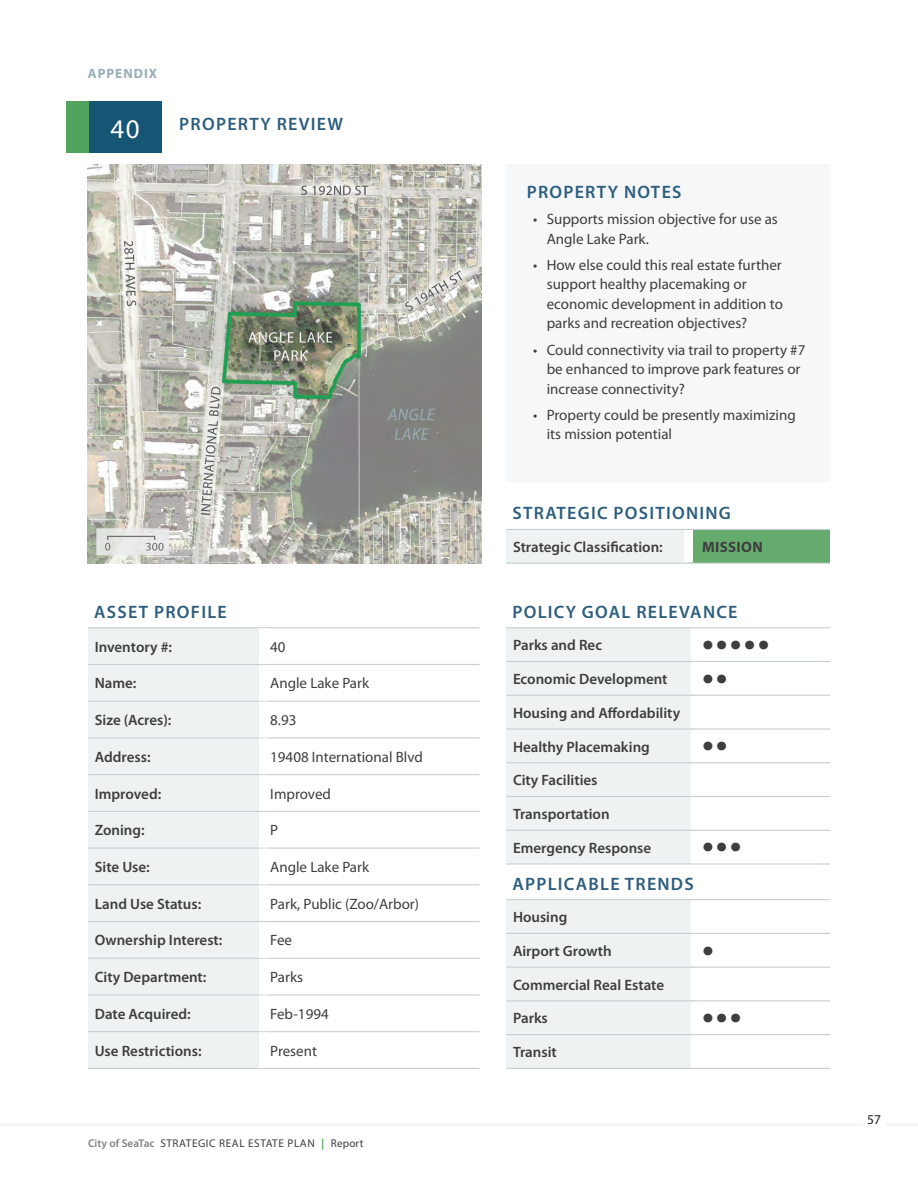
<style>
.page{position:relative;width:918px;height:1188px;background:#fff}
.page>*{position:absolute;margin:0;border:0;box-sizing:border-box;transform-origin:0 0}
.Body_Text{font:42px "Myriad Pro";color:#3e3e3f}
.Header_1{font:27px "Myriad Pro";color:#fff}
.Header_1-2{font:600 18px "Myriad Pro";letter-spacing:.07em;color:#2d5e7d}
.Body_Text-2{font:15px/19.5px "Myriad Pro";color:#3e3e3f}
.Body_Text-3{font:600 15px "Myriad Pro";color:#3e3e3f}
.Body_Text-4{font:700 15px "Myriad Pro";color:#3e3e3f}
.t1{font:700 13.5px "Myriad Pro";color:#98aeb4}
.t2{font:13.5px "Myriad Pro";color:#231f20}
.t3{font:11.25px "Myriad Pro";letter-spacing:.05em;color:#3e3e3f}
.s1{font-weight:600;color:#808285}
.s2{font-weight:700;color:#5aa75b}
</style>
<div class="page">
<hr style="left:0;top:1123px;width:918px;height:3px;background:#f5f7f8">
<div style="left:863px;top:1111px;width:22px;height:19px;background:#fff"></div>
<img style="left:88px;top:164px;width:394px;height:400px">
<div style="left:88px;top:102px;width:74px;height:51px;background:#165574"></div>
<div style="left:66px;top:102px;width:22px;height:51px;background:#51a35e"></div>
<div style="left:506px;top:164px;width:324px;height:318px;background:#f5f7f8"></div>
<div style="left:88px;top:628px;width:171px;height:440px;background:#eff2f3"></div>
<svg style="left:268px;top:628px;width:212px;height:440px"></svg>
<hr style="left:88px;top:627px;width:176px;height:1px;background:#c6d0d3">
<hr style="left:264px;top:627px;width:216px;height:1px;background:#c6d0d3">
<hr style="left:88px;top:664px;width:176px;height:1px;background:#c6d0d3">
<hr style="left:264px;top:664px;width:216px;height:1px;background:#c6d0d3">
<hr style="left:88px;top:701px;width:176px;height:1px;background:#c6d0d3">
<hr style="left:264px;top:701px;width:216px;height:1px;background:#c6d0d3">
<hr style="left:88px;top:737px;width:176px;height:1px;background:#c6d0d3">
<hr style="left:264px;top:737px;width:216px;height:1px;background:#c6d0d3">
<hr style="left:88px;top:774px;width:176px;height:1px;background:#c6d0d3">
<hr style="left:264px;top:774px;width:216px;height:1px;background:#c6d0d3">
<hr style="left:88px;top:811px;width:176px;height:1px;background:#c6d0d3">
<hr style="left:264px;top:811px;width:216px;height:1px;background:#c6d0d3">
<hr style="left:88px;top:848px;width:176px;height:1px;background:#c6d0d3">
<hr style="left:264px;top:848px;width:216px;height:1px;background:#c6d0d3">
<hr style="left:88px;top:884px;width:176px;height:1px;background:#c6d0d3">
<hr style="left:264px;top:884px;width:216px;height:1px;background:#c6d0d3">
<hr style="left:88px;top:921px;width:176px;height:1px;background:#c6d0d3">
<hr style="left:264px;top:921px;width:216px;height:1px;background:#c6d0d3">
<hr style="left:88px;top:958px;width:176px;height:1px;background:#c6d0d3">
<hr style="left:264px;top:958px;width:216px;height:1px;background:#c6d0d3">
<hr style="left:88px;top:994px;width:176px;height:2px;background:#c6d0d3">
<hr style="left:264px;top:994px;width:216px;height:2px;background:#c6d0d3">
<hr style="left:88px;top:1031px;width:176px;height:1px;background:#c6d0d3">
<hr style="left:264px;top:1031px;width:216px;height:1px;background:#c6d0d3">
<hr style="left:88px;top:1068px;width:176px;height:1px;background:#c6d0d3">
<hr style="left:264px;top:1068px;width:216px;height:1px;background:#c6d0d3">
<div style="left:506px;top:628px;width:185px;height:235px;background:#eff2f3"></div>
<svg style="left:700px;top:628px;width:130px;height:202px"></svg>
<hr style="left:506px;top:661px;width:189px;height:1px;background:#c6d0d3">
<hr style="left:695px;top:661px;width:135px;height:1px;background:#c6d0d3">
<hr style="left:506px;top:695px;width:189px;height:1px;background:#c6d0d3">
<hr style="left:695px;top:695px;width:135px;height:1px;background:#c6d0d3">
<hr style="left:506px;top:728px;width:189px;height:2px;background:#c6d0d3">
<hr style="left:695px;top:728px;width:135px;height:2px;background:#c6d0d3">
<hr style="left:506px;top:762px;width:189px;height:1px;background:#c6d0d3">
<hr style="left:695px;top:762px;width:135px;height:1px;background:#c6d0d3">
<hr style="left:506px;top:796px;width:189px;height:1px;background:#c6d0d3">
<hr style="left:695px;top:796px;width:135px;height:1px;background:#c6d0d3">
<hr style="left:506px;top:830px;width:189px;height:1px;background:#c6d0d3">
<hr style="left:695px;top:830px;width:135px;height:1px;background:#c6d0d3">
<hr style="left:506px;top:863px;width:189px;height:2px;background:#c6d0d3">
<hr style="left:695px;top:863px;width:135px;height:2px;background:#c6d0d3">
<hr style="left:506px;top:627px;width:189px;height:1px;background:#c6d0d3">
<hr style="left:695px;top:627px;width:135px;height:1px;background:#c6d0d3">
<svg style="left:506px;top:900px;width:324px;height:168px"></svg>
<div style="left:691px;top:900px;width:9px;height:33px;background:#fff"></div>
<div style="left:691px;top:934px;width:9px;height:33px;background:#fff"></div>
<div style="left:691px;top:968px;width:9px;height:32px;background:#fff"></div>
<div style="left:691px;top:1001px;width:9px;height:33px;background:#fff"></div>
<div style="left:691px;top:1035px;width:9px;height:33px;background:#fff"></div>
<hr style="left:506px;top:933px;width:189px;height:1px;background:#c6d0d3">
<hr style="left:695px;top:933px;width:135px;height:1px;background:#c6d0d3">
<hr style="left:506px;top:967px;width:189px;height:1px;background:#c6d0d3">
<hr style="left:695px;top:967px;width:135px;height:1px;background:#c6d0d3">
<hr style="left:506px;top:1000px;width:189px;height:1px;background:#c6d0d3">
<hr style="left:695px;top:1000px;width:135px;height:1px;background:#c6d0d3">
<hr style="left:506px;top:1034px;width:189px;height:1px;background:#c6d0d3">
<hr style="left:695px;top:1034px;width:135px;height:1px;background:#c6d0d3">
<hr style="left:506px;top:1068px;width:189px;height:1px;background:#c6d0d3">
<hr style="left:695px;top:1068px;width:135px;height:1px;background:#c6d0d3">
<hr style="left:506px;top:899px;width:189px;height:1px;background:#c6d0d3">
<hr style="left:695px;top:899px;width:135px;height:1px;background:#c6d0d3">
<div style="left:506px;top:529px;width:182px;height:34px;background:#eff2f3"></div>
<div style="left:688px;top:529px;width:142px;height:34px;background:#66ab6e"></div>
<div style="left:684px;top:530px;width:9px;height:33px;background:#fff"></div>
<hr style="left:506px;top:563px;width:182px;height:1px;background:#c6d0d3">
<hr style="left:688px;top:563px;width:142px;height:1px;background:#c6d0d3">
<hr style="left:506px;top:529px;width:182px;height:1px;background:#c6d0d3">
<hr style="left:688px;top:529px;width:142px;height:1px;background:#c6d0d3">
<p class="t1" style="left:88px;top:64px;width:10px">APPE</p>
<p class="t1" style="left:123px;top:64px;width:35px">NDIX</p>
<p class="Header_1" style="left:110px;top:112px;width:31px">40</p>
<p class="Header_1-2" style="left:179px;top:112px;width:166px">PROPERTY REVIEW</p>
<p class="Header_1-2" style="left:94px;top:600px;width:134px">ASSET PROFILE</p>
<p class="Body_Text-3" style="left:95px;top:637px;width:79px">Inventory #:</p>
<p class="Body_Text-2" style="left:270px;top:637px;width:17px">40</p>
<p class="Body_Text-3" style="left:95px;top:674px;width:43px">Name:</p>
<p class="Body_Text-2" style="left:270px;top:673px;width:100px">Angle Lake Park</p>
<p class="Body_Text-3" style="left:95px;top:711px;width:78px">Size (Acres):</p>
<p class="Body_Text-2" style="left:270px;top:710px;width:28px">8.93</p>
<p class="Body_Text-3" style="left:95px;top:747px;width:57px">Address:</p>
<p class="Body_Text-2" style="left:270px;top:747px;width:154px">19408 International Blvd</p>
<p class="Body_Text-3" style="left:95px;top:784px;width:68px">Improved:</p>
<p class="Body_Text-2" style="left:270px;top:784px;width:62px">Improved</p>
<p class="Body_Text-3" style="left:95px;top:821px;width:51px">Zoning:</p>
<p class="Body_Text-2" style="left:270px;top:820px;width:9px">P</p>
<p class="Body_Text-3" style="left:95px;top:857px;width:57px">Site Use:</p>
<p class="Body_Text-2" style="left:270px;top:857px;width:100px">Angle Lake Park</p>
<p class="Body_Text-3" style="left:95px;top:894px;width:108px">Land Use Status:</p>
<p class="Body_Text-2" style="left:270px;top:894px;width:150px">Park, Public (Zoo/Arbor)</p>
<p class="Body_Text-3" style="left:95px;top:931px;width:129px">Ownership Interest:</p>
<p class="Body_Text-2" style="left:270px;top:930px;width:23px">Fee</p>
<p class="Body_Text-3" style="left:95px;top:968px;width:113px">City Department:</p>
<p class="Body_Text-2" style="left:270px;top:967px;width:34px">Parks</p>
<p class="Body_Text-3" style="left:95px;top:1004px;width:98px">Date Acquired:</p>
<p class="Body_Text-2" style="left:270px;top:1004px;width:60px">Feb-1994</p>
<p class="Body_Text-3" style="left:95px;top:1041px;width:108px">Use Restrictions:</p>
<p class="Body_Text-2" style="left:270px;top:1041px;width:48px">Present</p>
<p class="t3" style="left:88px;top:1136px;width:277px"><span class="s1">City of SeaTac</span> STRATEGIC REAL ESTATE PLAN <span class="s2">|</span> Report</p>
<p class="Header_1-2" style="left:527px;top:180px;width:156px">PROPERTY NOTES</p>
<p class="Body_Text-2" style="left:547px;top:209px;width:233px;text-indent:-14px">• Supports mission objective for use as<br>Angle Lake Park.</p>
<p class="Body_Text-2" style="left:547px;top:255px;width:238px;text-indent:-14px">• How else could this real estate further support healthy placemaking or economic development in addition to parks and recreation objectives?</p>
<p class="Body_Text-2" style="left:547px;top:340px;width:260px;text-indent:-14px">• Could connectivity via trail to property #7 be enhanced to improve park features or increase connectivity?</p>
<p class="Body_Text-2" style="left:547px;top:405px;width:251px;text-indent:-14px">• Property could be presently maximizing its mission potential</p>
<p class="Header_1-2" style="left:512px;top:502px;width:220px">STRATEGIC POSITIONING</p>
<p class="Body_Text-3" style="left:513px;top:537px;width:151px">Strategic Classification:</p>
<p class="Body_Text-4" style="left:702px;top:537px;width:44px">MISSION</p>
<p class="Header_1-2" style="left:512px;top:600px;width:227px">POLICY GOAL RELEVANCE</p>
<p class="Body_Text-3" style="left:513px;top:636px;width:91px">Parks and Rec</p>
<p class="Body_Text" style="left:702px;top:616px;width:69px">•••••</p>
<p class="Body_Text-3" style="left:513px;top:669px;width:156px">Economic Development</p>
<p class="Body_Text" style="left:702px;top:650px;width:27px">••</p>
<p class="Body_Text-3" style="left:513px;top:703px;width:169px">Housing and Affordability</p>
<p class="Body_Text-3" style="left:513px;top:737px;width:138px">Healthy Placemaking</p>
<p class="Body_Text" style="left:702px;top:717px;width:27px">••</p>
<p class="Body_Text-3" style="left:513px;top:771px;width:86px">City Facilities</p>
<p class="Body_Text-3" style="left:513px;top:804px;width:98px">Transportation</p>
<p class="Body_Text-3" style="left:513px;top:838px;width:140px">Emergency Response</p>
<p class="Body_Text" style="left:702px;top:818px;width:41px">•••</p>
<p class="Header_1-2" style="left:512px;top:872px;width:183px">APPLICABLE TRENDS</p>
<p class="Body_Text-3" style="left:513px;top:908px;width:56px">Housing</p>
<p class="Body_Text-3" style="left:513px;top:941px;width:100px">Airport Growth</p>
<p class="Body_Text" style="left:702px;top:922px;width:13px">•</p>
<p class="Body_Text-3" style="left:513px;top:975px;width:153px">Commercial Real Estate</p>
<p class="Body_Text-3" style="left:513px;top:1009px;width:36px">Parks</p>
<p class="Body_Text" style="left:702px;top:989px;width:41px">•••</p>
<p class="Body_Text-3" style="left:513px;top:1043px;width:45px">Transit</p>
<p class="t2" style="left:867px;top:1111px;width:15px">57</p>
</div>
